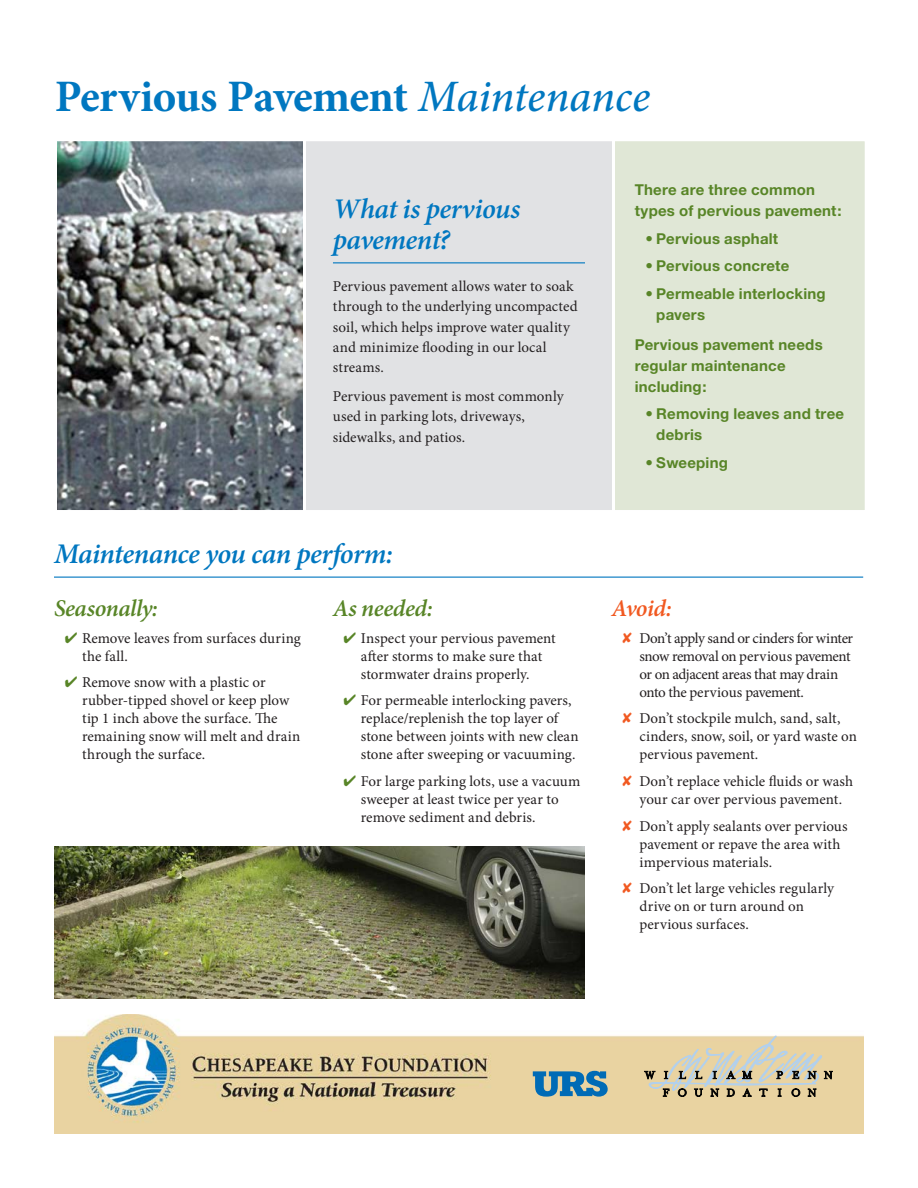
<style>
.page{position:relative;width:918px;height:1188px;background:#fff}
.page>*{position:absolute;margin:0;border:0;box-sizing:border-box;transform-origin:0 0}
.t1{font:700 45px "Minion Pro";letter-spacing:-.015em;color:#0077c0}
.head1_Blue_Rule{font:italic 600 28.5px/30.8px "Minion Pro";letter-spacing:-.02em;color:#0077c0}
.head2_Green{font:italic 600 24px "Minion Pro";letter-spacing:-.02em;color:#588527}
.head2_Orange{font:italic 600 24px "Minion Pro";letter-spacing:-.025em;color:#f15921}
.body{font:15px/18px "Minion Pro";color:#231f20}
.Callout_Box_Text_Gre{font:700 15px/21px "Helvetica Neue";letter-spacing:.015em;color:#588527}
.body-2{font:15px/18px "Minion Pro";letter-spacing:-.03em;color:#231f20}
.s1{font-weight:500;font-style:italic}
.s2{color:#588527}
.s3{color:#f15921}
</style>
<div class="page">
<img style="left:54px;top:1014px;width:810px;height:120px">
<svg style="left:644px;top:1035px;width:189px;height:62px;background:#cfc4a5"></svg>
<svg style="left:533px;top:1071px;width:75px;height:26px;background:#4d8dae"></svg>
<img style="left:58px;top:142px;width:244px;height:367px">
<div style="left:54px;top:138px;width:254px;height:375px;border:3px solid #fff"></div>
<div style="left:616px;top:141px;width:249px;height:369px;background:#e0e7d6"></div>
<div style="left:302px;top:138px;width:314px;height:375px;background:#e1e2e4"></div>
<hr style="left:54px;top:577px;width:809px;height:1px;background:#0077c0">
<hr style="left:333px;top:262px;width:252px;height:1px;background:#0077c0">
<img style="left:54px;top:847px;width:530px;height:152px">
<p class="t1" style="left:55px;top:64px;width:597px">Pervious Pavement <span class="s1">Maintenance</span></p>
<p class="head1_Blue_Rule" style="left:333px;top:193px;width:189px">What is pervious pavement?</p>
<p class="body" style="left:333px;top:276px;width:246px;line-height:20.2px">Pervious pavement allows water to soak through to the underlying uncompacted soil, which helps improve water quality and minimize flooding in our local streams.</p>
<p class="body" style="left:333px;top:386px;width:232px;line-height:20.2px">Pervious pavement is most commonly used in parking lots, driveways, sidewalks, and patios.</p>
<p class="head1_Blue_Rule" style="left:54px;top:538px;width:340px">Maintenance you can perform:</p>
<p class="head2_Green" style="left:54px;top:592px;width:106px">Seasonally:</p>
<p class="body" style="left:82px;top:629px;width:220px;text-indent:-17px"><span class="s2">✔</span> Remove leaves from surfaces during the fall.</p>
<p class="body" style="left:82px;top:674px;width:220px;text-indent:-17px"><span class="s2">✔</span> Remove snow with a plastic or rubber-tipped shovel or keep plow tip 1 inch above the surface. The remaining snow will melt and drain through the surface.</p>
<p class="head2_Green" style="left:333px;top:592px;width:102px">As needed:</p>
<p class="body" style="left:344px;top:629px;width:214px;text-align:center"><span class="s2">✔</span> Inspect your pervious pavement after storms to make sure that stormwater drains properly.</p>
<p class="body" style="left:361px;top:692px;width:220px;text-indent:-17px"><span class="s2">✔</span> For permeable interlocking pavers, replace/replenish the top layer of stone between joints with new clean stone after sweeping or vacuuming.</p>
<p class="body" style="left:361px;top:772px;width:221px;text-indent:-17px"><span class="s2">✔</span> For large parking lots, use a vacuum sweeper at least twice per year to remove sediment and debris.</p>
<p class="Callout_Box_Text_Gre" style="left:635px;top:179px;width:209px">There are three common types of pervious pavement:</p>
<p class="Callout_Box_Text_Gre" style="left:646px;top:227px;width:134px">• Pervious asphalt</p>
<p class="Callout_Box_Text_Gre" style="left:646px;top:255px;width:145px">• Pervious concrete</p>
<p class="Callout_Box_Text_Gre" style="left:656px;top:283px;width:171px;text-indent:-11px">• Permeable interlocking pavers</p>
<p class="Callout_Box_Text_Gre" style="left:635px;top:334px;width:190px">Pervious pavement needs regular maintenance including:</p>
<p class="Callout_Box_Text_Gre" style="left:656px;top:403px;width:189px;text-indent:-11px">• Removing leaves and tree debris</p>
<p class="Callout_Box_Text_Gre" style="left:646px;top:452px;width:84px">• Sweeping</p>
<p class="head2_Orange" style="left:611px;top:592px;width:62px">Avoid:</p>
<p class="body-2" style="left:640px;top:629px;width:215px;text-indent:-17px"><span class="s3">✘</span> Don’t apply sand or cinders for winter snow removal on pervious pavement or on adjacent areas that may drain onto the pervious pavement.</p>
<p class="body" style="left:640px;top:710px;width:219px;text-indent:-17px"><span class="s3">✘</span> Don’t stockpile mulch, sand, salt, cinders, snow, soil, or yard waste on pervious pavement.</p>
<p class="body" style="left:622px;top:772px;width:232px;text-align:center"><span class="s3">✘</span> Don’t replace vehicle fluids or wash your car over pervious pavement.</p>
<p class="body" style="left:640px;top:817px;width:210px;text-indent:-17px"><span class="s3">✘</span> Don’t apply sealants over pervious pavement or repave the area with impervious materials.</p>
<p class="body" style="left:640px;top:880px;width:196px;text-indent:-17px"><span class="s3">✘</span> Don’t let large vehicles regularly drive on or turn around on pervious surfaces.</p>
</div>
